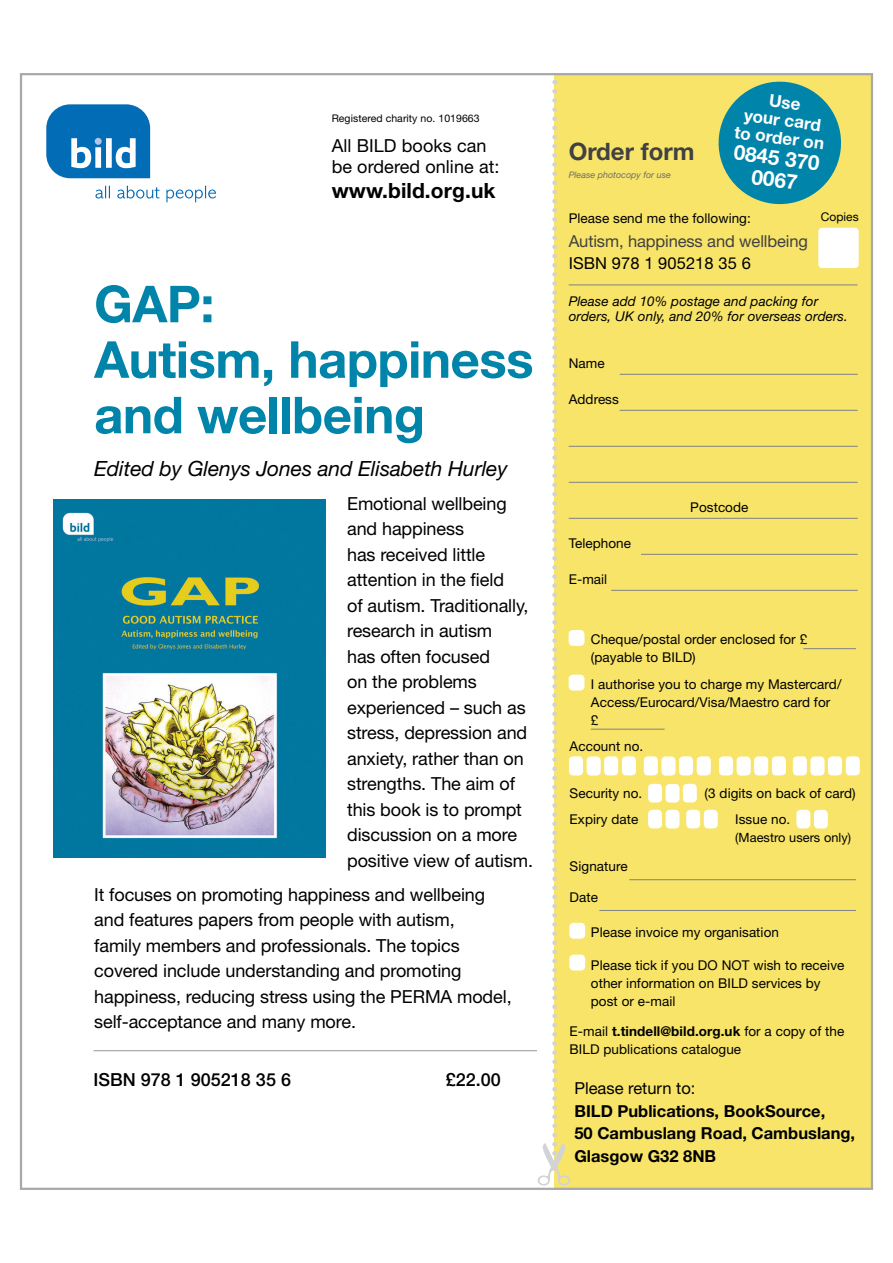
<style>
.page{position:relative;width:893px;height:1263px;background:#fff}
.page>*{position:absolute;margin:0;border:0;box-sizing:border-box;transform-origin:0 0}
.t1{font:700 51px/55.5px "Helvetica Neue LT Std";letter-spacing:-.01em;color:#0084a9}
.t2{font:700 24px "Helvetica Neue LT Std";color:#414042}
.t3{font:italic 21px "Helvetica Neue LT Std";letter-spacing:-.005em;color:#000}
.t4{font:700 21px "Helvetica Neue LT Std";letter-spacing:.005em;color:#000}
.t5{font:700 20.7px/21.6px "Helvetica Neue LT Std";color:#fff;text-align:center}
.t6{font:18px/25.5px "Helvetica Neue LT Std";letter-spacing:-.005em;color:#000}
.t7{font:500 18px "Helvetica Neue LT";color:#000}
.t8{font:700 17.1px/18px "Helvetica Neue LT Std";color:#fff;text-align:center}
.t9{font:700 16.5px/22.5px "Helvetica Neue LT Std";color:#000}
.t10{font:16.5px/22.5px "Helvetica Neue LT Std";letter-spacing:-.005em;color:#414042}
.t11{font:13.5px/18px "Helvetica Neue LT Std";letter-spacing:.005em;color:#000}
.t12{font:italic 13.5px/15px "Helvetica Neue LT Std";letter-spacing:.005em;color:#000}
.t13{font:12.75px "Helvetica Neue LT Std";letter-spacing:.005em;color:#000}
.t14{font:12px "Helvetica Neue LT Std";letter-spacing:.005em;color:#000}
.t15{font:10.5px "Helvetica Neue LT Std";letter-spacing:.005em;color:#000}
.t16{font:italic 9px "Helvetica Neue LT Std";color:#6d6e71}
.s1{color:#000}
.s2{font-weight:700}
.s3{font-weight:400}
</style>
<div class="page">
<div style="left:554px;top:73px;width:319px;height:1117px;background:#f7e468"></div>
<svg style="left:538px;top:91px;width:32px;height:1094px"></svg>
<hr style="left:620px;top:374px;width:238px;height:1px;background:#808285">
<hr style="left:620px;top:410px;width:238px;height:1px;background:#808285">
<hr style="left:569px;top:446px;width:289px;height:1px;background:#808285">
<hr style="left:569px;top:482px;width:289px;height:1px;background:#808285">
<hr style="left:569px;top:518px;width:289px;height:1px;background:#808285">
<hr style="left:641px;top:554px;width:217px;height:1px;background:#808285">
<hr style="left:611px;top:590px;width:247px;height:1px;background:#808285">
<hr style="left:569px;top:285px;width:248px;height:1px;background:#808285">
<hr style="left:817px;top:285px;width:40px;height:1px;background:#808285">
<div style="left:818px;top:228px;width:41px;height:40px;background:#fff;border-radius:4px"></div>
<hr style="left:803px;top:648px;width:53px;height:1px;background:#808285">
<hr style="left:591px;top:729px;width:74px;height:1px;background:#808285">
<hr style="left:629px;top:879px;width:227px;height:1px;background:#808285">
<hr style="left:599px;top:910px;width:257px;height:1px;background:#808285">
<div style="left:569px;top:756px;width:14px;height:19px;background:#fff;border-radius:4px"></div>
<div style="left:587px;top:756px;width:14px;height:19px;background:#fff;border-radius:4px"></div>
<div style="left:604px;top:756px;width:14px;height:19px;background:#fff;border-radius:4px"></div>
<div style="left:622px;top:756px;width:14px;height:19px;background:#fff;border-radius:4px"></div>
<div style="left:644px;top:756px;width:14px;height:19px;background:#fff;border-radius:4px"></div>
<div style="left:661px;top:756px;width:14px;height:19px;background:#fff;border-radius:4px"></div>
<div style="left:679px;top:756px;width:14px;height:19px;background:#fff;border-radius:4px"></div>
<div style="left:697px;top:756px;width:14px;height:19px;background:#fff;border-radius:4px"></div>
<div style="left:719px;top:756px;width:14px;height:19px;background:#fff;border-radius:4px"></div>
<div style="left:737px;top:756px;width:14px;height:19px;background:#fff;border-radius:4px"></div>
<div style="left:754px;top:756px;width:14px;height:19px;background:#fff;border-radius:4px"></div>
<div style="left:772px;top:756px;width:14px;height:19px;background:#fff;border-radius:4px"></div>
<div style="left:793px;top:756px;width:14px;height:19px;background:#fff;border-radius:4px"></div>
<div style="left:810px;top:756px;width:15px;height:19px;background:#fff;border-radius:4px"></div>
<div style="left:828px;top:756px;width:14px;height:19px;background:#fff;border-radius:4px"></div>
<div style="left:846px;top:756px;width:14px;height:19px;background:#fff;border-radius:4px"></div>
<div style="left:648px;top:784px;width:14px;height:18px;background:#fff;border-radius:4px"></div>
<div style="left:666px;top:784px;width:13px;height:19px;background:#fff;border-radius:4px"></div>
<div style="left:683px;top:784px;width:14px;height:18px;background:#fff;border-radius:4px"></div>
<div style="left:648px;top:810px;width:14px;height:18px;background:#fff;border-radius:4px"></div>
<div style="left:666px;top:810px;width:13px;height:18px;background:#fff;border-radius:4px"></div>
<div style="left:686px;top:810px;width:14px;height:18px;background:#fff;border-radius:4px"></div>
<div style="left:704px;top:810px;width:14px;height:18px;background:#fff;border-radius:4px"></div>
<div style="left:796px;top:810px;width:14px;height:18px;background:#fff;border-radius:4px"></div>
<div style="left:814px;top:810px;width:14px;height:18px;background:#fff;border-radius:4px"></div>
<div style="left:569px;top:630px;width:15px;height:16px;background:#fff;border-radius:4px"></div>
<div style="left:569px;top:675px;width:15px;height:15px;background:#fff;border-radius:4px"></div>
<div style="left:569px;top:923px;width:16px;height:16px;background:#fff;border-radius:4px"></div>
<div style="left:569px;top:954px;width:16px;height:16px;background:#fff;border-radius:4px"></div>
<svg style="left:718px;top:81px;width:124px;height:124px"></svg>
<img style="left:53px;top:499px;width:273px;height:359px">
<svg style="left:95px;top:186px;width:121px;height:16px"></svg>
<svg style="left:46px;top:104px;width:104px;height:74px"></svg>
<hr style="left:94px;top:1050px;width:443px;height:1px;background:#939598">
<p class="t15" style="left:332px;top:112px;width:149px">Registered charity no. 1019663</p>
<p class="t6" style="left:332px;top:135px;width:169px;line-height:21px">All BILD books can be ordered online at:</p>
<p class="t4" style="left:332px;top:178px;width:165px">www.bild.org.uk</p>
<p class="t1" style="left:94px;top:275px;width:441px">GAP:<br>Autism, happiness and wellbeing</p>
<p class="t3" style="left:94px;top:456px;width:415px">Edited by Glenys Jones and Elisabeth Hurley</p>
<p class="t6" style="left:347px;top:490px;width:187px">Emotional wellbeing and happiness<br>has received little attention in the field<br>of autism. Traditionally, research in autism<br>has often focused<br>on the problems experienced – such as stress, depression and anxiety, rather than on strengths. The aim of this book is to prompt discussion on a more positive view of autism.</p>
<p class="t6" style="left:94px;top:881px;width:419px">It focuses on promoting happiness and wellbeing and features papers from people with autism,<br>family members and professionals. The topics covered include understanding and promoting happiness, reducing stress using the PERMA model, self-acceptance and many more.</p>
<p class="t7" style="left:94px;top:1068px;width:199px">ISBN 978 1 905218 35 6</p>
<p class="t7" style="left:446px;top:1068px;width:57px">£22.00</p>
<p class="t8" style="left:740px;top:87px;width:92px;rotate:7deg">Use<br>your card to order on</p>
<p class="t2" style="left:569px;top:137px;width:127px">Order form</p>
<p class="t16" style="left:569px;top:169px;width:104px">Please photocopy for use</p>
<p class="t11" style="left:569px;top:209px;width:184px">Please send me the following:</p>
<p class="t10" style="left:569px;top:229px;width:241px">Autism, happiness and wellbeing<br><span class="s1">ISBN 978 1 905218 35 6</span></p>
<p class="t12" style="left:569px;top:294px;width:281px">Please add 10% postage and packing for orders, UK only, and 20% for overseas orders.</p>
<p class="t11" style="left:569px;top:354px;width:37px">Name</p>
<p class="t11" style="left:569px;top:390px;width:52px">Address</p>
<p class="t5" style="left:736px;top:141px;width:88px;rotate:8deg">0845 370<br>0067</p>
<p class="t14" style="left:821px;top:210px;width:40px">Copies</p>
<p class="t11" style="left:569px;top:534px;width:64px">Telephone</p>
<p class="t11" style="left:569px;top:570px;width:40px">E-mail</p>
<p class="t11" style="left:690px;top:498px;width:60px">Postcode</p>
<p class="t11" style="left:591px;top:630px;width:218px">Cheque/postal order enclosed for £</p>
<p class="t11" style="left:591px;top:648px;width:106px">(payable to BILD)</p>
<p class="t11" style="left:591px;top:674px;width:252px">I authorise you to charge my Mastercard/<br>Access/Eurocard/Visa/Maestro card for<br>£</p>
<p class="t11" style="left:570px;top:737px;width:75px">Account no.</p>
<p class="t11" style="left:570px;top:784px;width:74px">Security no.</p>
<p class="t11" style="left:705px;top:784px;width:152px">(3 digits on back of card)</p>
<p class="t11" style="left:570px;top:810px;width:70px">Expiry date</p>
<p class="t11" style="left:735px;top:810px;width:57px">Issue no.</p>
<p class="t13" style="left:735px;top:830px;width:117px">(Maestro users only)</p>
<p class="t11" style="left:570px;top:857px;width:60px">Signature</p>
<p class="t11" style="left:570px;top:888px;width:30px">Date</p>
<p class="t11" style="left:591px;top:923px;width:190px">Please invoice my organisation</p>
<p class="t11" style="left:591px;top:955px;width:255px">Please tick if you DO NOT wish to receive other information on BILD services by post or e-mail</p>
<p class="t11" style="left:570px;top:1022px;width:276px">E-mail <span class="s2">t.tindell@bild.org.uk</span> for a copy of the<br>BILD publications catalogue</p>
<p class="t9" style="left:574px;top:1077px;width:282px"><span class="s3">Please return to:<br></span>BILD Publications, BookSource,<br>50 Cambuslang Road, Cambuslang,<br>Glasgow G32 8NB</p>
</div>
